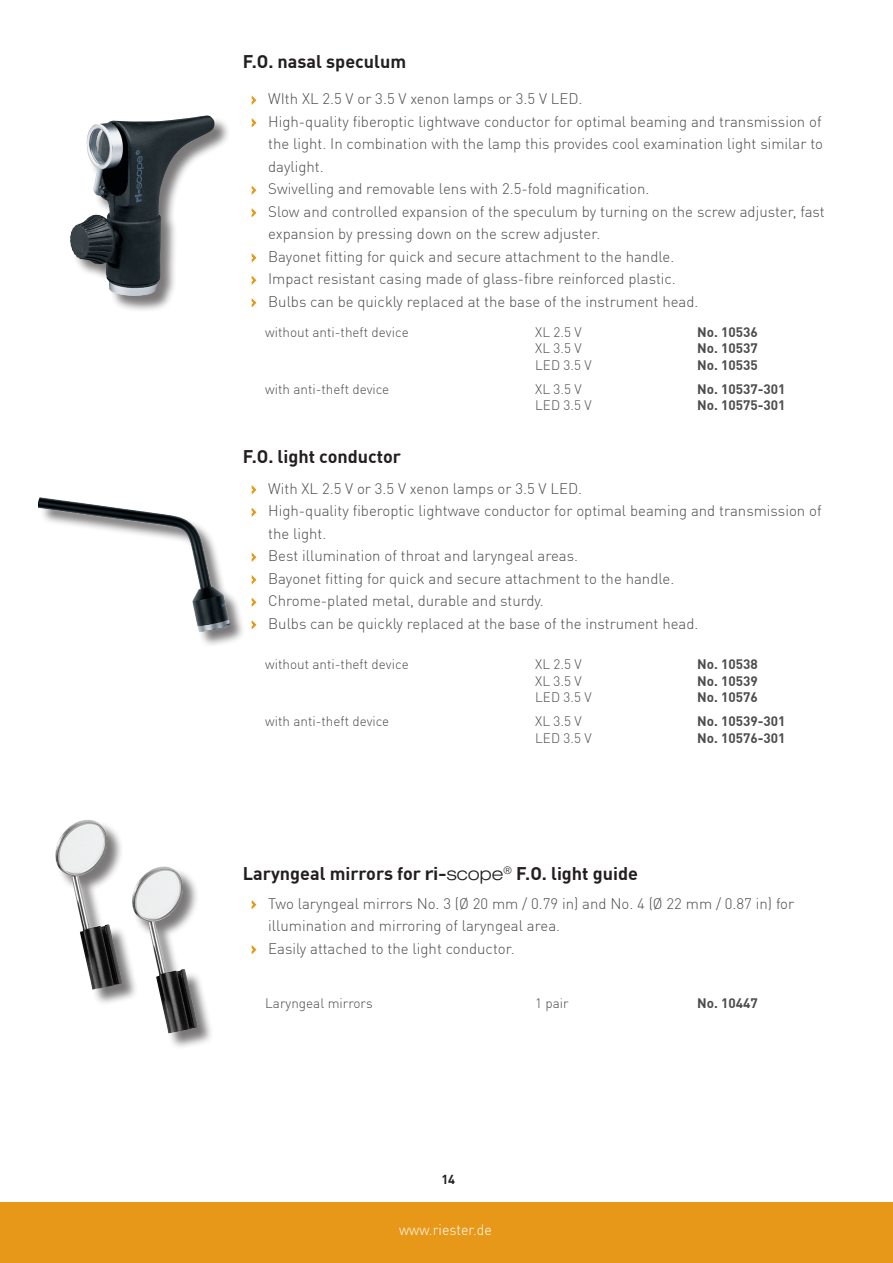
<style>
.page{position:relative;width:893px;height:1263px;background:#fff}
.page>*{position:absolute;margin:0;border:0;box-sizing:border-box;transform-origin:0 0}
.t1{font:700 18px "DIN Pro";color:#231f20}
.t2{font:300 15px "DIN Pro";color:#4b4c4d}
.t3{font:300 15px "DIN Pro";color:#fff;scale:.95 1}
.t4{font:300 13.5px "DIN Pro";color:#4b4c4d}
.t5{font:700 13.5px "DIN Pro";color:#4b4c4d}
.t6{font:700 12.75px "DIN Pro";color:#231f20}
.s1{color:#e89818}
.s2{font-family:"Helvetica Neue LT Pro";font-weight:500;font-stretch:expanded}
.s3{font-family:"Helvetica Neue LT Pro";font-weight:300;font-stretch:expanded}
</style>
<div class="page">
<div style="left:0;top:1202px;width:893px;height:61px;background:#e89818"></div>
<div style="left:71px;top:117px;width:160px;height:196px;background:#231f20;opacity:.6"></div>
<img style="left:70px;top:115px;width:144px;height:181px">
<div style="left:40px;top:498px;width:206px;height:150px;background:#231f20;opacity:.6"></div>
<img style="left:39px;top:497px;width:191px;height:134px">
<div style="left:57px;top:821px;width:82px;height:185px;background:#231f20;opacity:.6"></div>
<img style="left:55px;top:820px;width:67px;height:169px">
<div style="left:133px;top:868px;width:82px;height:182px;background:#231f20;opacity:.6"></div>
<img style="left:131px;top:866px;width:67px;height:167px">
<p class="t1" style="left:243px;top:47px;width:165px">F.O. nasal speculum</p>
<p class="t2" style="left:251px;top:87px;width:333px"><span class="s1">›</span> WIth XL 2.5 V or 3.5 V xenon lamps or 3.5 V LED.</p>
<p class="t2" style="left:251px;top:110px;width:572px"><span class="s1">›</span> High-quality fiberoptic lightwave conductor for optimal beaming and transmission of</p>
<p class="t2" style="left:268px;top:132px;width:556px">the light. In combination with the lamp this provides cool examination light similar to</p>
<p class="t2" style="left:268px;top:155px;width:57px">daylight.</p>
<p class="t2" style="left:251px;top:177px;width:400px"><span class="s1">›</span> Swivelling and removable lens with 2.5-fold magnification.</p>
<p class="t2" style="left:251px;top:200px;width:575px"><span class="s1">›</span> Slow and controlled expansion of the speculum by turning on the screw adjuster, fast</p>
<p class="t2" style="left:268px;top:222px;width:334px">expansion by pressing down on the screw adjuster.</p>
<p class="t2" style="left:251px;top:245px;width:425px"><span class="s1">›</span> Bayonet fitting for quick and secure attachment to the handle.</p>
<p class="t2" style="left:251px;top:267px;width:426px"><span class="s1">›</span> Impact resistant casing made of glass-fibre reinforced plastic.</p>
<p class="t2" style="left:251px;top:290px;width:449px"><span class="s1">›</span> Bulbs can be quickly replaced at the base of the instrument head.</p>
<p class="t4" style="left:265px;top:322px;width:145px">without anti-theft device</p>
<p class="t4" style="left:535px;top:322px;width:48px">XL 2.5 V</p>
<p class="t5" style="left:697px;top:322px;width:62px">No. 10536</p>
<p class="t4" style="left:535px;top:338px;width:48px">XL 3.5 V</p>
<p class="t5" style="left:697px;top:338px;width:62px">No. 10537</p>
<p class="t4" style="left:535px;top:354px;width:58px">LED 3.5 V</p>
<p class="t5" style="left:697px;top:354px;width:62px">No. 10535</p>
<p class="t4" style="left:265px;top:379px;width:126px">with anti-theft device</p>
<p class="t4" style="left:535px;top:379px;width:48px">XL 3.5 V</p>
<p class="t5" style="left:697px;top:379px;width:90px">No. 10537-301</p>
<p class="t4" style="left:535px;top:395px;width:58px">LED 3.5 V</p>
<p class="t5" style="left:697px;top:395px;width:90px">No. 10575-301</p>
<p class="t1" style="left:243px;top:442px;width:160px">F.O. light conductor</p>
<p class="t2" style="left:251px;top:477px;width:332px"><span class="s1">›</span> With XL 2.5 V or 3.5 V xenon lamps or 3.5 V LED.</p>
<p class="t2" style="left:251px;top:499px;width:572px"><span class="s1">›</span> High-quality fiberoptic lightwave conductor for optimal beaming and transmission of</p>
<p class="t2" style="left:268px;top:522px;width:60px">the light.</p>
<p class="t2" style="left:251px;top:544px;width:328px"><span class="s1">›</span> Best illumination of throat and laryngeal areas.</p>
<p class="t2" style="left:251px;top:567px;width:425px"><span class="s1">›</span> Bayonet fitting for quick and secure attachment to the handle.</p>
<p class="t2" style="left:251px;top:589px;width:294px"><span class="s1">›</span> Chrome-plated metal, durable and sturdy.</p>
<p class="t2" style="left:251px;top:612px;width:449px"><span class="s1">›</span> Bulbs can be quickly replaced at the base of the instrument head.</p>
<p class="t4" style="left:265px;top:654px;width:145px">without anti-theft device</p>
<p class="t4" style="left:535px;top:654px;width:48px">XL 2.5 V</p>
<p class="t5" style="left:697px;top:654px;width:62px">No. 10538</p>
<p class="t4" style="left:535px;top:670px;width:48px">XL 3.5 V</p>
<p class="t5" style="left:697px;top:670px;width:62px">No. 10539</p>
<p class="t4" style="left:535px;top:687px;width:58px">LED 3.5 V</p>
<p class="t5" style="left:697px;top:686px;width:62px">No. 10576</p>
<p class="t4" style="left:265px;top:711px;width:126px">with anti-theft device</p>
<p class="t4" style="left:535px;top:711px;width:48px">XL 3.5 V</p>
<p class="t5" style="left:697px;top:711px;width:90px">No. 10539-301</p>
<p class="t4" style="left:535px;top:727px;width:58px">LED 3.5 V</p>
<p class="t5" style="left:697px;top:727px;width:90px">No. 10576-301</p>
<p class="t1" style="left:243px;top:860px;width:397px">Laryngeal mirrors for <span class="s2">ri-</span><span class="s3">scope</span><sup>®</sup> F.O. light guide</p>
<p class="t2" style="left:251px;top:892px;width:545px"><span class="s1">›</span> Two laryngeal mirrors No. 3 (Ø 20 mm / 0.79 in) and No. 4 (Ø 22 mm / 0.87 in) for</p>
<p class="t2" style="left:268px;top:914px;width:293px">illumination and mirroring of laryngeal area.</p>
<p class="t2" style="left:251px;top:937px;width:265px"><span class="s1">›</span> Easily attached to the light conductor.</p>
<p class="t4" style="left:265px;top:992px;width:109px">Laryngeal mirrors</p>
<p class="t4" style="left:535px;top:992px;width:35px">1 pair</p>
<p class="t5" style="left:697px;top:992px;width:62px">No. 10447</p>
<p class="t6" style="left:441px;top:1169px;width:15px">14</p>
<p class="t3" style="left:399px;top:1218px;width:99px">www.riester.de</p>
</div>
